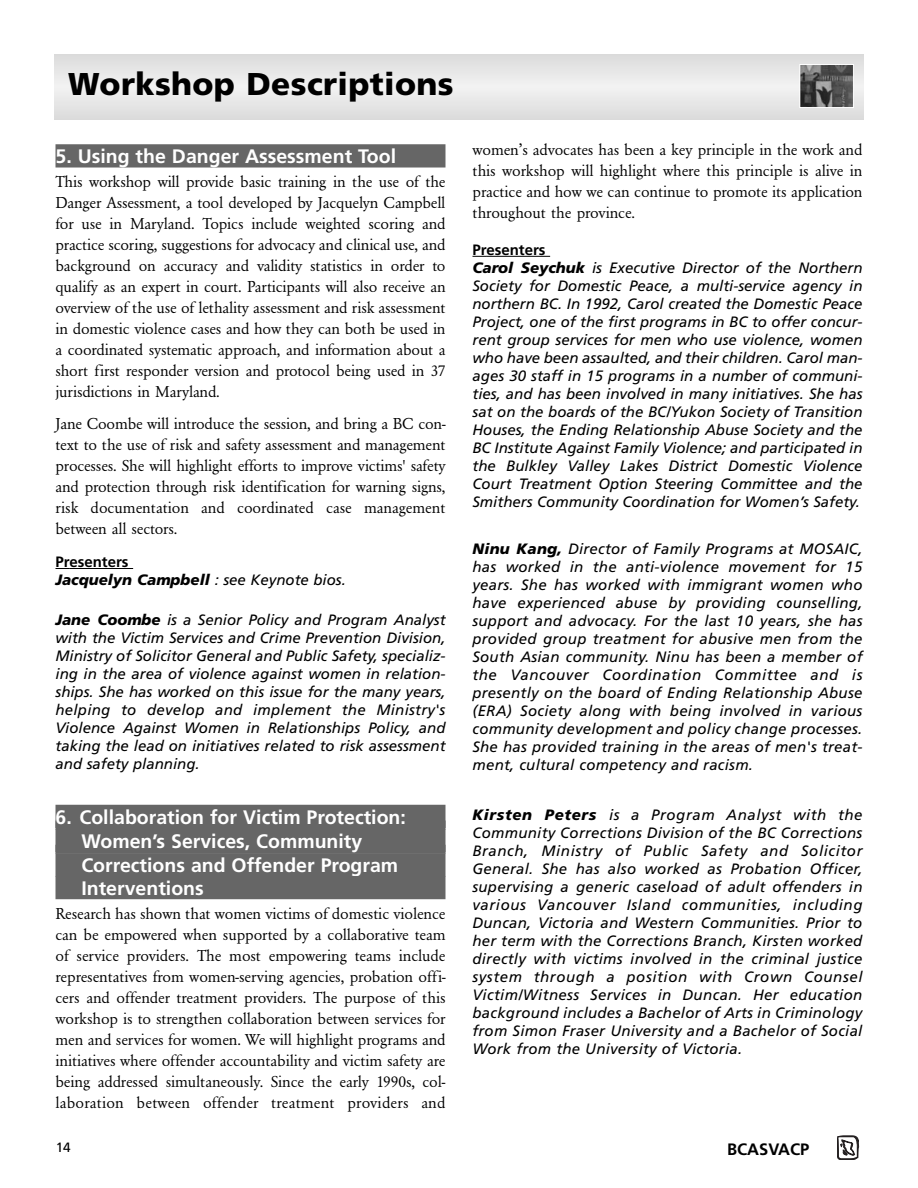
<style>
.page{position:relative;width:918px;height:1188px;background:#fff}
.page>*{position:absolute;margin:0;border:0;box-sizing:border-box;transform-origin:0 0}
.t1{font:900 31.5px "Frutiger";letter-spacing:.01em;color:#000}
.t2{font:700 19.5px/23.7px "Frutiger";color:#fff}
.t3{font:16.5px/21px "URW Garamond T";letter-spacing:-.005em;color:#000;text-align:justify}
.t4{font:700 16.5px "Frutiger";color:#000}
.t5{font:italic 15px/18px "Frutiger";color:#000;text-align:justify}
.t6{font:italic 900 15px/18px "Frutiger";color:#000}
.t7{font:13.5px "Frutiger";color:#000}
.s1{font-weight:700;font-style:normal}
.s2{font-weight:400}
.s3{font-weight:900}
</style>
<div class="page">
<svg style="left:837px;top:1135px;width:23px;height:25px"></svg>
<div style="left:54px;top:54px;width:810px;height:66px;background:#dadada"></div>
<div style="left:54px;top:59px;width:810px;height:56px;background:#dedede"></div>
<div style="left:54px;top:64px;width:810px;height:46px;background:#e2e2e2"></div>
<div style="left:54px;top:69px;width:810px;height:36px;background:#e6e6e6"></div>
<div style="left:54px;top:75px;width:810px;height:23px;background:#eaeaea"></div>
<div style="left:54px;top:80px;width:810px;height:13px;background:#eee"></div>
<hr style="left:54px;top:86px;width:810px;height:2px;background:#f2f2f2">
<img style="left:802px;top:66px;width:50px;height:40px">
<div style="left:800px;top:64px;width:54px;height:44px;border:1px solid #fff"></div>
<div style="left:56px;top:144px;width:390px;height:24px;background:#666"></div>
<svg style="left:56px;top:568px;width:13px;height:1px"></svg>
<hr style="left:69px;top:568px;width:64px;height:1px;background:#000">
<div style="left:56px;top:805px;width:390px;height:23px;background:#666"></div>
<div style="left:56px;top:821px;width:390px;height:9px;background:#666"></div>
<div style="left:56px;top:829px;width:390px;height:23px;background:#666"></div>
<div style="left:56px;top:845px;width:390px;height:9px;background:#666"></div>
<div style="left:56px;top:853px;width:390px;height:23px;background:#666"></div>
<div style="left:56px;top:876px;width:390px;height:23px;background:#666"></div>
<svg style="left:472px;top:256px;width:14px;height:1px"></svg>
<hr style="left:486px;top:256px;width:64px;height:1px;background:#000">
<h1 class="t1" style="left:68px;top:72px;width:387px">Workshop Descriptions</h1>
<h2 class="t2" style="left:56px;top:146px;width:342px">5. Using the Danger Assessment Tool</h2>
<p class="t3" style="left:56px;top:172px;width:392px">This workshop will provide basic training in the use of the Danger Assessment, a tool developed by Jacquelyn Campbell for use in Maryland. Topics include weighted scoring and practice scoring, suggestions for advocacy and clinical use, and background on accuracy and validity statistics in order to qualify as an expert in court. Participants will also receive an overview of the use of lethality assessment and risk assessment in domestic violence cases and how they can both be used in a coordinated systematic approach, and information about a short first responder version and protocol being used in 37 jurisdictions in Maryland.</p>
<p class="t3" style="left:56px;top:414px;width:392px">Jane Coombe will introduce the session, and bring a BC con&shy;text to the use of risk and safety assessment and management processes. She will highlight efforts to improve victims' safety and protection through risk identification for warning signs, risk documentation and coordinated case management between all sectors.</p>
<p class="t6" style="left:56px;top:554px;width:292px"><span class="s1">Presenters<br></span>Jacquelyn Campbell <span class="s2">: see Keynote bios.</span></p>
<p class="t5" style="left:56px;top:612px;width:392px"><span class="s3">Jane Coombe</span> is a Senior Policy and Program Analyst with the Victim Services and Crime Prevention Division, Ministry of Solicitor General and Public Safety, specializ&shy;ing in the area of violence against women in relation&shy;ships. She has worked on this issue for the many years, helping to develop and implement the Ministry's Violence Against Women in Relationships Policy, and taking the lead on initiatives related to risk assessment and safety planning.</p>
<h2 class="t2" style="left:81px;top:806px;width:326px;text-indent:-26px">6. Collaboration for Victim Protection:<br>Women’s Services, Community<br>Corrections and Offender Program<br>Interventions</h2>
<p class="t3" style="left:56px;top:904px;width:392px">Research has shown that women victims of domestic violence can be empowered when supported by a collaborative team of service providers. The most empowering teams include representatives from women-serving agencies, probation offi&shy;cers and offender treatment providers. The purpose of this workshop is to strengthen collaboration between services for men and services for women. We will highlight programs and initiatives where offender accountability and victim safety are being addressed simultaneously. Since the early 1990s, col&shy;laboration between offender treatment providers and</p>
<p class="t3" style="left:472px;top:140px;width:392px">women’s advocates has been a key principle in the work and this workshop will highlight where this principle is alive in practice and how we can continue to promote its application throughout the province.</p>
<p class="t5" style="left:472px;top:242px;width:392px;text-align:left"><span class="s1">Presenters<br></span><span class="s3">Carol Seychuk</span> is Executive Director of the Northern Society for Domestic Peace, a multi-service agency in northern BC. In 1992, Carol created the Domestic Peace Project, one of the first programs in BC to offer concur&shy;rent group services for men who use violence, women who have been assaulted, and their children. Carol man&shy;ages 30 staff in 15 programs in a number of communi&shy;ties, and has been involved in many initiatives. She has sat on the boards of the BC/Yukon Society of Transition Houses, the Ending Relationship Abuse Society and the BC Institute Against Family Violence; and participated in the Bulkley Valley Lakes District Domestic Violence Court Treatment Option Steering Committee and the Smithers Community Coordination for Women’s Safety.</p>
<p class="t5" style="left:472px;top:541px;width:392px"><span class="s3">Ninu Kang,</span> Director of Family Programs at MOSAIC, has worked in the anti-violence movement for 15 years. She has worked with immigrant women who have experienced abuse by providing counselling, support and advocacy. For the last 10 years, she has provided group treatment for abusive men from the South Asian community. Ninu has been a member of the Vancouver Coordination Committee and is presently on the board of Ending Relationship Abuse (ERA) Society along with being involved in various community development and policy change processes.<br>She has provided training in the areas of men's treat&shy;ment, cultural competency and racism.</p>
<p class="t5" style="left:472px;top:807px;width:392px"><span class="s3">Kirsten Peters</span> is a Program Analyst with the Community Corrections Division of the BC Corrections Branch, Ministry of Public Safety and Solicitor General. She has also worked as Probation Officer, supervising a generic caseload of adult offenders in various Vancouver Island communities, including Duncan, Victoria and Western Communities. Prior to her term with the Corrections Branch, Kirsten worked directly with victims involved in the criminal justice system through a position with Crown Counsel Victim/Witness Services in Duncan. Her education background includes a Bachelor of Arts in Criminology from Simon Fraser University and a Bachelor of Social Work from the University of Victoria.</p>
<p class="t7" style="left:56px;top:1142px;width:17px">14</p>
<p class="t4" style="left:727px;top:1143px;width:84px">BCASVACP</p>
</div>
